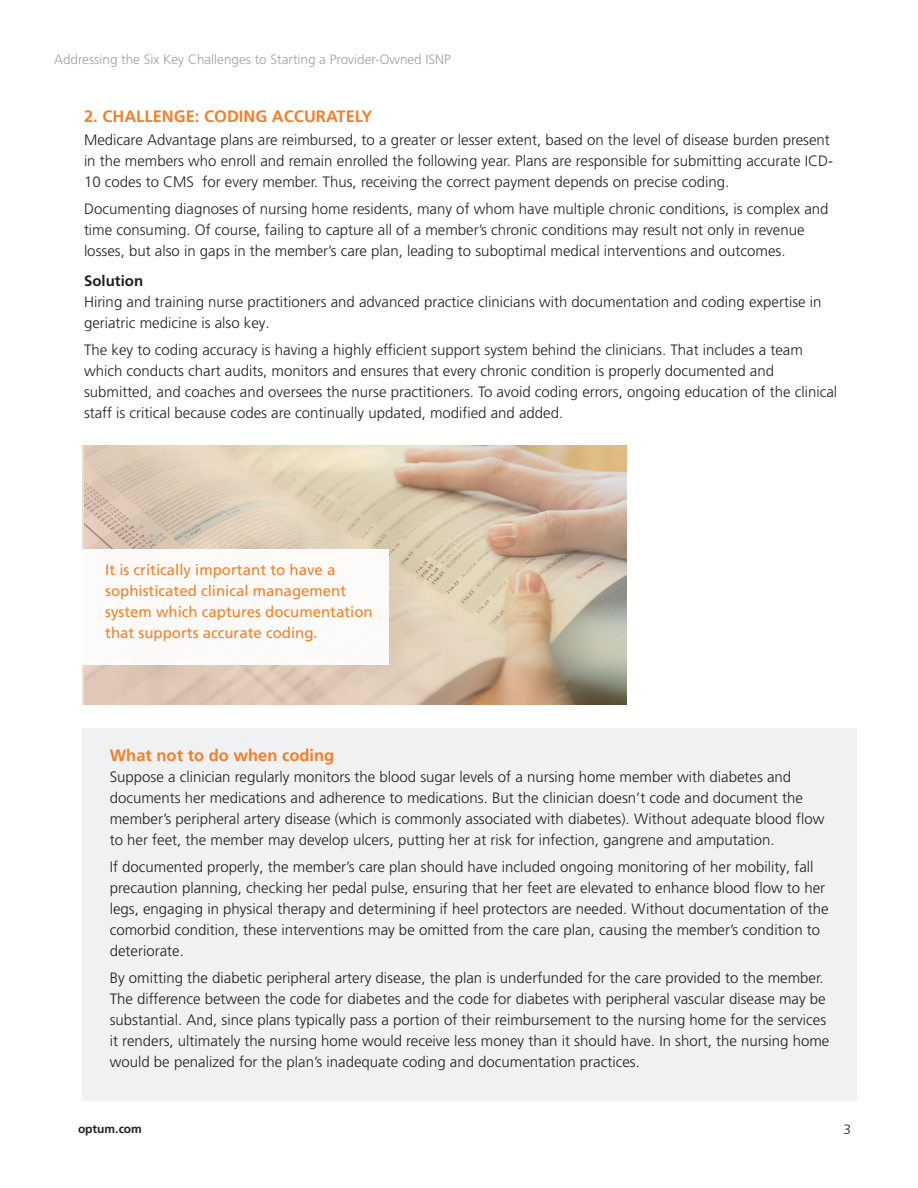
<style>
.page{position:relative;width:918px;height:1188px;background:#fff}
.page>*{position:absolute;margin:0;border:0;box-sizing:border-box;transform-origin:0 0}
.t1{font:700 16.5px "Frutiger LT Pro";color:#f47f2a}
.t2{font:300 15px/21px "Frutiger LT Pro";color:#231f20}
.t3{font:15px/21px "Frutiger LT Pro";color:#f48026}
.t4{font:700 15px "Frutiger LT Pro";color:#231f20}
.t5{font:300 13.5px "Frutiger LT Pro";color:#a1a1a5}
.t6{font:300 13.5px "Frutiger LT Pro";color:#231f20}
.t7{font:700 12px "Frutiger LT Pro";color:#231f20}
</style>
<div class="page">
<svg style="left:82px;top:446px;width:544px;height:258px;background:#d4c1a9"></svg>
<div style="left:82px;top:728px;width:775px;height:373px;background:#f0f1f2"></div>
<div style="left:82px;top:549px;width:307px;height:115px;background:#fff"></div>
<p class="t5" style="left:54px;top:52px;width:399px">Addressing the Six Key Challenges to Starting a Provider-Owned ISNP</p>
<p class="t1" style="left:84px;top:107px;width:290px">2. CHALLENGE: CODING ACCURATELY</p>
<p class="t2" style="left:84px;top:129px;width:751px">Medicare Advantage plans are reimbursed, to a greater or lesser extent, based on the level of disease burden present in the members who enroll and remain enrolled the following year. Plans are responsible for submitting accurate ICD-<br>10 codes to CMS for every member. Thus, receiving the correct payment depends on precise coding.</p>
<p class="t2" style="left:84px;top:198px;width:746px">Documenting diagnoses of nursing home residents, many of whom have multiple chronic conditions, is complex and time consuming. Of course, failing to capture all of a member’s chronic conditions may result not only in revenue losses, but also in gaps in the member’s care plan, leading to suboptimal medical interventions and outcomes.</p>
<p class="t4" style="left:84px;top:272px;width:61px">Solution</p>
<p class="t2" style="left:84px;top:291px;width:739px">Hiring and training nurse practitioners and advanced practice clinicians with documentation and coding expertise in geriatric medicine is also key.</p>
<p class="t2" style="left:84px;top:339px;width:755px">The key to coding accuracy is having a highly efficient support system behind the clinicians. That includes a team which conducts chart audits, monitors and ensures that every chronic condition is properly documented and submitted, and coaches and oversees the nurse practitioners. To avoid coding errors, ongoing education of the clinical staff is critical because codes are continually updated, modified and added.</p>
<p class="t3" style="left:105px;top:560px;width:269px">It is critically important to have a sophisticated clinical management system which captures documentation that supports accurate coding.</p>
<p class="t1" style="left:110px;top:745px;width:226px">What not to do when coding</p>
<p class="t2" style="left:110px;top:766px;width:716px">Suppose a clinician regularly monitors the blood sugar levels of a nursing home member with diabetes and documents her medications and adherence to medications. But the clinician doesn’t code and document the member’s peripheral artery disease (which is commonly associated with diabetes). Without adequate blood flow to her feet, the member may develop ulcers, putting her at risk for infection, gangrene and amputation.</p>
<p class="t2" style="left:110px;top:856px;width:720px">If documented properly, the member’s care plan should have included ongoing monitoring of her mobility, fall precaution planning, checking her pedal pulse, ensuring that her feet are elevated to enhance blood flow to her legs, engaging in physical therapy and determining if heel protectors are needed. Without documentation of the comorbid condition, these interventions may be omitted from the care plan, causing the member’s condition to deteriorate.</p>
<p class="t2" style="left:110px;top:967px;width:721px">By omitting the diabetic peripheral artery disease, the plan is underfunded for the care provided to the member.<br>The difference between the code for diabetes and the code for diabetes with peripheral vascular disease may be substantial. And, since plans typically pass a portion of their reimbursement to the nursing home for the services it renders, ultimately the nursing home would receive less money than it should have. In short, the nursing home would be penalized for the plan’s inadequate coding and documentation practices.</p>
<p class="t7" style="left:78px;top:1122px;width:65px">optum.com</p>
<p class="t6" style="left:844px;top:1122px;width:9px">3</p>
</div>
